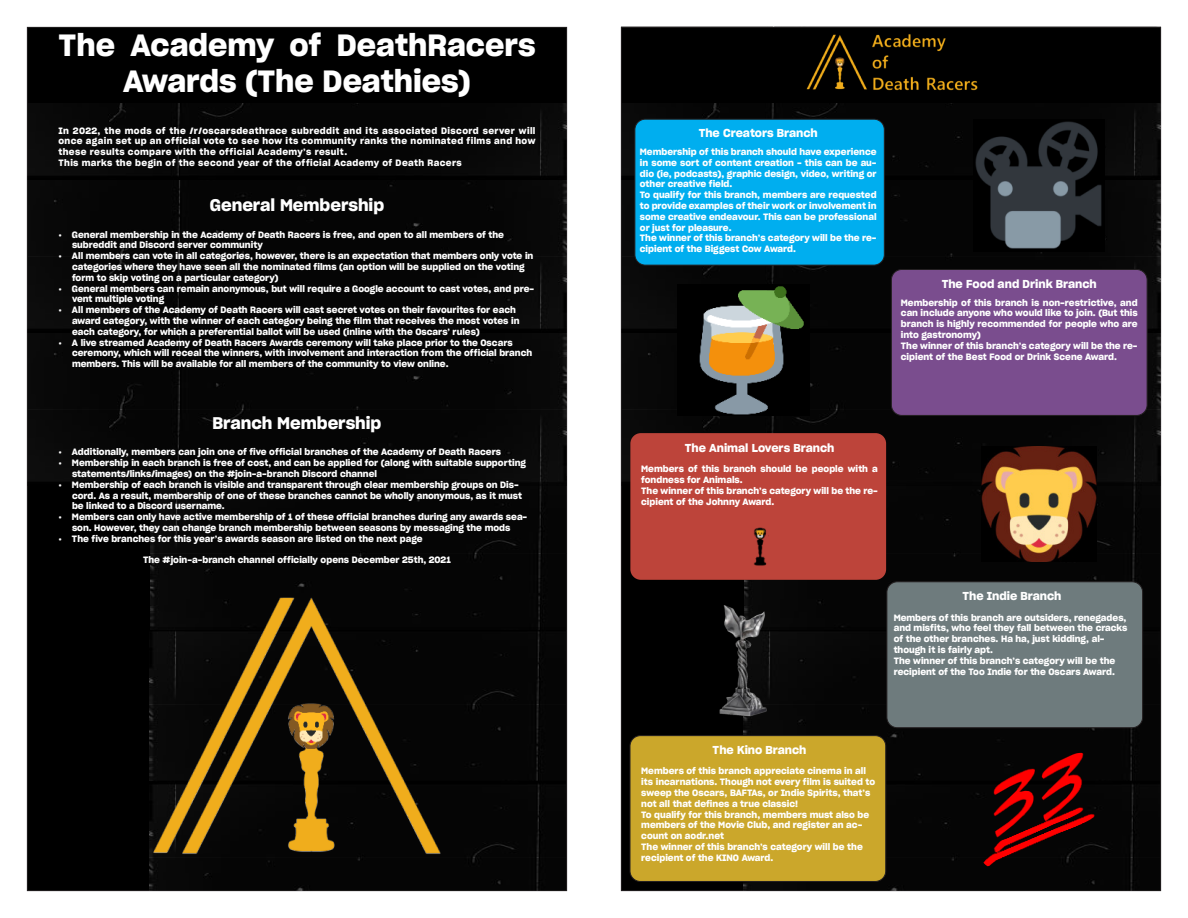
<style>
.page{position:relative;width:1188px;height:918px;background:#fff}
.page>*{position:absolute;margin:0;border:0;box-sizing:border-box;transform-origin:0 0}
.t1{font:30px/36px "Sharp Grotesk Sm Bold 20";color:#fff;text-align:center}
.t2{font:16.5px "Sharp Grotesk Sm Bold 20";color:#fff}
.t3{font:11.25px "Sharp Grotesk Sm Bold 20";color:#fff}
.t4{font:9px/10.8px "Sharp Grotesk Sm Bold 20";color:#fff}
.t5{font:9px/10.8px "Sharp Grotesk Sm Bold 20";letter-spacing:.04em;color:#fff}
</style>
<div class="page">
<div style="left:621px;top:27px;width:540px;height:864px;background:#000"></div>
<img style="left:745px;top:477px;width:416px;height:153px">
<img style="left:743px;top:628px;width:417px;height:263px">
<img style="left:804px;top:27px;width:174px;height:64px">
<div style="left:27px;top:27px;width:540px;height:864px;background:#000"></div>
<img style="left:151px;top:486px;width:416px;height:144px">
<img style="left:27px;top:103px;width:540px;height:383px">
<img style="left:149px;top:628px;width:417px;height:263px">
<div style="left:635px;top:119px;width:249px;height:146px;background:#00aeef;border-radius:11px"></div>
<div style="left:635px;top:119px;width:250px;height:146px;border:1px solid #231f20;border-radius:11px"></div>
<div style="left:891px;top:269px;width:256px;height:146px;background:#7a4d8e;border-radius:11px"></div>
<div style="left:891px;top:269px;width:257px;height:147px;border:1px solid #231f20;border-radius:11px"></div>
<div style="left:630px;top:433px;width:256px;height:147px;background:#bd443a;border-radius:11px"></div>
<div style="left:887px;top:582px;width:256px;height:146px;background:#6e7b7d;border-radius:11px"></div>
<div style="left:887px;top:581px;width:256px;height:147px;border:1px solid #231f20;border-radius:11px"></div>
<div style="left:630px;top:736px;width:256px;height:145px;background:#cba72b;border-radius:11px"></div>
<div style="left:630px;top:735px;width:256px;height:147px;border:1px solid #231f20;border-radius:11px"></div>
<img style="left:753px;top:527px;width:14px;height:39px">
<img style="left:981px;top:446px;width:116px;height:116px">
<img style="left:699px;top:286px;width:105px;height:129px">
<img style="left:975px;top:121px;width:127px;height:128px">
<img style="left:981px;top:753px;width:116px;height:115px">
<img style="left:719px;top:603px;width:82px;height:115px">
<img style="left:149px;top:582px;width:306px;height:286px">
<h1 class="t1" style="left:58px;top:29px;width:478px">The Academy of DeathRacers<br>Awards (The Deathies)</h1>
<p class="t5" style="left:58px;top:126px;width:479px">In 2022, the mods of the /r/oscarsdeathrace subreddit and its associated Discord server will once again set up an official vote to see how its community ranks the nominated films and how these results compare with the official Academy’s result.<br>This marks the begin of the second year of the official Academy of Death Racers</p>
<h2 class="t2" style="left:210px;top:197px;width:176px">General Membership</h2>
<p class="t4" style="left:72px;top:229px;width:433px;text-indent:-14px">• General membership in the Academy of Death Racers is free, and open to all members of the subreddit and Discord server community</p>
<p class="t4" style="left:72px;top:251px;width:463px;text-indent:-14px">• All members can vote in all categories, however, there is an expectation that members only vote in categories where they have seen all the nominated films (an option will be supplied on the voting form to skip voting on a particular category)</p>
<p class="t4" style="left:72px;top:283px;width:464px;text-indent:-14px">• General members can remain anonymous, but will require a Google account to cast votes, and pre&shy;vent multiple voting</p>
<p class="t4" style="left:72px;top:305px;width:449px;text-indent:-14px">• All members of the Academy of Death Racers will cast secret votes on their favourites for each award category, with the winner of each category being the film that receives the most votes in each category, for which a preferential ballot will be used (inline with the Oscars’ rules)</p>
<p class="t4" style="left:72px;top:337px;width:462px;text-indent:-14px">• A live streamed Academy of Death Racers Awards ceremony will take place prior to the Oscars ceremony, which will receal the winners, with involvement and interaction from the official branch members. This will be available for all members of the community to view online.</p>
<h2 class="t2" style="left:213px;top:415px;width:170px">Branch Membership</h2>
<p class="t4" style="left:58px;top:447px;width:444px">• Additionally, members can join one of five official branches of the Academy of Death Racers</p>
<p class="t4" style="left:72px;top:458px;width:455px;text-indent:-14px">• Membership in each branch is free of cost, and can be applied for (along with suitable supporting statements/links/images) on the #join-a-branch Discord channel</p>
<p class="t4" style="left:72px;top:480px;width:452px;text-indent:-14px">• Membership of each branch is visible and transparent through clear membership groups on Dis&shy;cord. As a result, membership of one of these branches cannot be wholly anonymous, as it must be linked to a Discord username.</p>
<p class="t4" style="left:58px;top:512px;width:470px;text-align:center">• Members can only have active membership of 1 of these official branches during any awards sea&shy;son. However, they can change branch membership between seasons by messaging the mods</p>
<p class="t4" style="left:58px;top:534px;width:366px">• The five branches for this year’s awards season are listed on the next page</p>
<p class="t4" style="left:143px;top:555px;width:309px">The #join-a-branch channel officially opens December 25th, 2021</p>
<p class="t3" style="left:699px;top:127px;width:121px">The Creators Branch</p>
<p class="t4" style="left:640px;top:147px;width:238px">Membership of this branch should have experience in some sort of content creation - this can be au&shy;dio (ie, podcasts), graphic design, video, writing or other creative field.<br>To qualify for this branch, members are requested to provide examples of their work or involvement in some creative endeavour. This can be professional or just for pleasure.<br>The winner of this branch’s category will be the re&shy;cipient of the Biggest Cow Award.</p>
<p class="t3" style="left:942px;top:278px;width:157px">The Food and Drink Branch</p>
<p class="t4" style="left:901px;top:297px;width:238px">Membership of this branch is non-restrictive, and can include anyone who would like to join. (But this branch is highly recommended for people who are into gastronomy)<br>The winner of this branch’s category will be the re&shy;cipient of the Best Food or Drink Scene Award.</p>
<p class="t3" style="left:685px;top:442px;width:151px">The Animal Lovers Branch</p>
<p class="t4" style="left:641px;top:464px;width:238px">Members of this branch should be people with a fondness for Animals.<br>The winner of this branch’s category will be the re&shy;cipient of the Johnny Award.</p>
<p class="t3" style="left:963px;top:591px;width:100px">The Indie Branch</p>
<p class="t4" style="left:894px;top:612px;width:235px">Members of this branch are outsiders, renegades, and misfits, who feel they fall between the cracks of the other branches. Ha ha, just kidding, al&shy;though it is fairly apt.<br>The winner of this branch’s category will be the recipient of the Too Indie for the Oscars Award.</p>
<p class="t3" style="left:713px;top:745px;width:95px">The Kino Branch</p>
<p class="t4" style="left:641px;top:766px;width:235px">Members of this branch appreciate cinema in all its incarnations. Though not every film is suited to sweep the Oscars, BAFTAs, or Indie Spirits, that’s not all that defines a true classic!<br>To qualify for this branch, members must also be members of the Movie Club, and register an ac&shy;count on aodr.net<br>The winner of this branch’s category will be the recipient of the KINO Award.</p>
</div>
